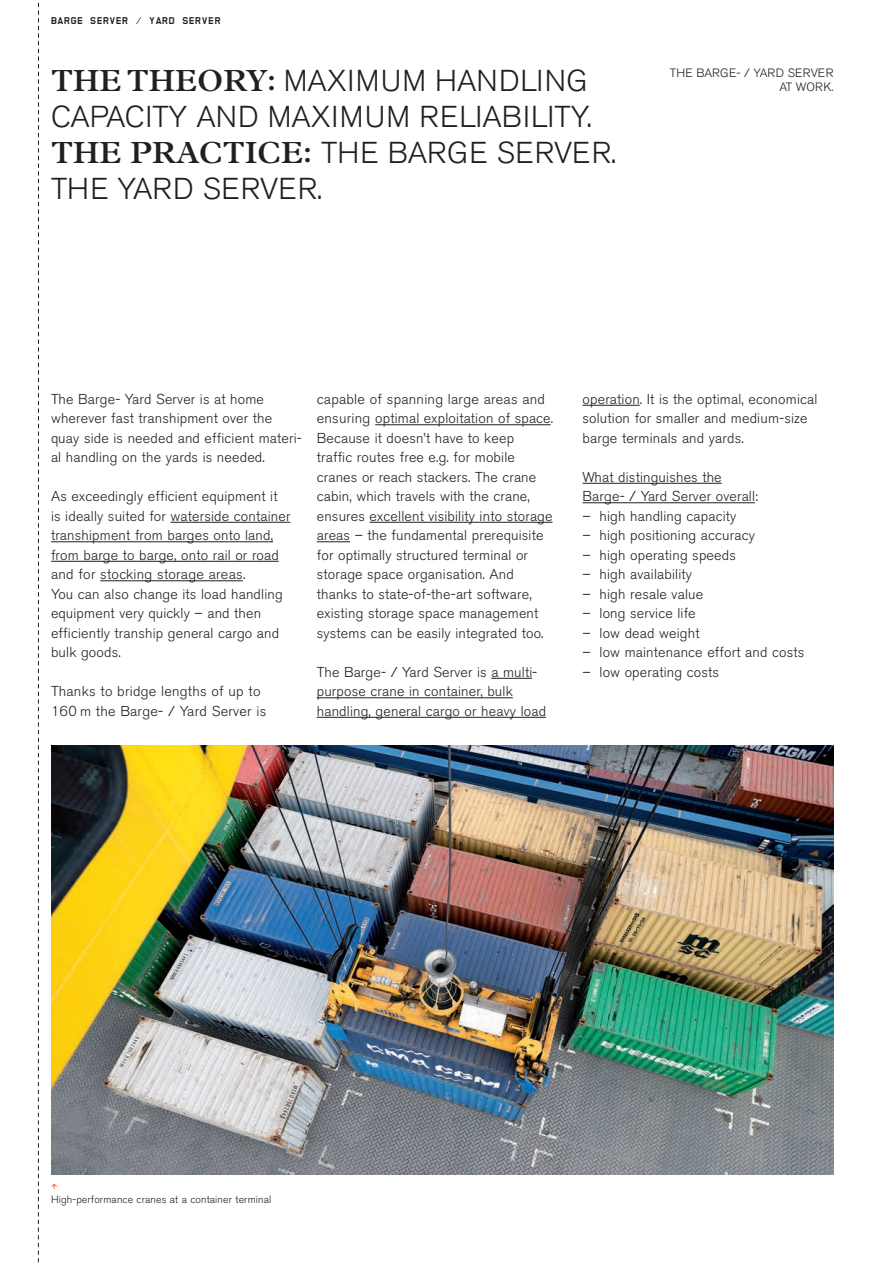
<style>
.page{position:relative;width:893px;height:1263px;background:#fff}
.page>*{position:absolute;margin:0;border:0;box-sizing:border-box;transform-origin:0 0}
.t1{font:300 30px/36px "Akzidenz Grotesk BE";color:#231f20}
.t2{font:300 14.25px/19.5px "Akzidenz Grotesk BE";letter-spacing:.01em;color:#231f20}
.t3{font:300 12px/14.4px "Akzidenz Grotesk BE";letter-spacing:.01em;color:#231f20;text-align:right}
.t4{font:300 10.5px "Akzidenz Grotesk BE";letter-spacing:.01em;color:#231f20}
.t5{font:10.5px "Office";color:#f15921}
.t6{font:700 9.75px "Kranunion Office";letter-spacing:.06em;color:#231f20}
.s1{font-family:"Plantin";font-weight:600;font-size:30.75px}
</style>
<div class="page">
<img style="left:51px;top:745px;width:782px;height:429px">
<hr style="left:170px;top:522px;width:120px;height:1px;background:#231f20">
<hr style="left:51px;top:541px;width:222px;height:1px;background:#231f20">
<hr style="left:51px;top:561px;width:228px;height:1px;background:#231f20">
<hr style="left:100px;top:580px;width:143px;height:1px;background:#231f20">
<hr style="left:375px;top:424px;width:176px;height:1px;background:#231f20">
<hr style="left:370px;top:522px;width:183px;height:1px;background:#231f20">
<hr style="left:317px;top:541px;width:33px;height:1px;background:#231f20">
<hr style="left:491px;top:678px;width:41px;height:1px;background:#231f20">
<hr style="left:317px;top:697px;width:196px;height:1px;background:#231f20">
<hr style="left:317px;top:717px;width:229px;height:1px;background:#231f20">
<hr style="left:583px;top:405px;width:57px;height:1px;background:#231f20">
<hr style="left:583px;top:483px;width:139px;height:1px;background:#231f20">
<hr style="left:583px;top:502px;width:172px;height:1px;background:#231f20">
<svg style="left:38px;top:3px;width:1px;height:1259px"></svg>
<p class="t6" style="left:51px;top:15px;width:171px">BARGE SERVER / YARD SERVER</p>
<h1 class="t1" style="left:51px;top:63px;width:567px"><span class="s1">THE THEORY:</span> MAXIMUM HANDLING<br>CAPACITY AND MAXIMUM RELIABILITY.<br><span class="s1">THE PRACTICE:</span> THE BARGE SERVER.<br>THE YARD SERVER.</h1>
<p class="t3" style="left:670px;top:65px;width:165px">THE BARGE- / YARD SERVER<br>AT WORK.</p>
<p class="t2" style="left:51px;top:389px;width:252px">The Barge- Yard Server is at home wherever fast transhipment over the quay side is needed and efficient materi&shy;al handling on the yards is needed.</p>
<p class="t2" style="left:51px;top:487px;width:241px">As exceedingly efficient equipment it is ideally suited for waterside container transhipment from barges onto land, from barge to barge, onto rail or road and for stocking storage areas.<br>You can also change its load handling equipment very quickly – and then efficiently tranship general cargo and bulk goods.</p>
<p class="t2" style="left:51px;top:682px;width:217px">Thanks to bridge lengths of up to<br>160 m the Barge- / Yard Server is</p>
<p class="t2" style="left:317px;top:389px;width:238px">capable of spanning large areas and ensuring optimal exploitation of space.<br>Because it doesn’t have to keep traffic routes free e.g. for mobile cranes or reach stackers. The crane cabin, which travels with the crane, ensures excellent visibility into storage areas – the fundamental prerequisite for optimally structured terminal or storage space organisation. And thanks to state-of-the-art software, existing storage space management systems can be easily integrated too.</p>
<p class="t2" style="left:317px;top:662px;width:231px">The Barge- / Yard Server is a multi&shy;purpose crane in container, bulk handling, general cargo or heavy load</p>
<p class="t2" style="left:583px;top:389px;width:236px">operation. It is the optimal, economical solution for smaller and medium-size barge terminals and yards.</p>
<p class="t2" style="left:583px;top:467px;width:177px">What distinguishes the<br>Barge- / Yard Server overall:</p>
<p class="t2" style="left:583px;top:506px;width:155px">– high handling capacity</p>
<p class="t2" style="left:583px;top:526px;width:174px">– high positioning accuracy</p>
<p class="t2" style="left:583px;top:545px;width:155px">– high operating speeds</p>
<p class="t2" style="left:583px;top:565px;width:111px">– high availability</p>
<p class="t2" style="left:583px;top:584px;width:122px">– high resale value</p>
<p class="t2" style="left:583px;top:604px;width:114px">– long service life</p>
<p class="t2" style="left:583px;top:623px;width:118px">– low dead weight</p>
<p class="t2" style="left:583px;top:643px;width:223px">– low maintenance effort and costs</p>
<p class="t2" style="left:583px;top:662px;width:138px">– low operating costs</p>
<p class="t5" style="left:51px;top:1180px;width:8px">O</p>
<p class="t4" style="left:51px;top:1193px;width:222px">High-performance cranes at a container terminal</p>
</div>
